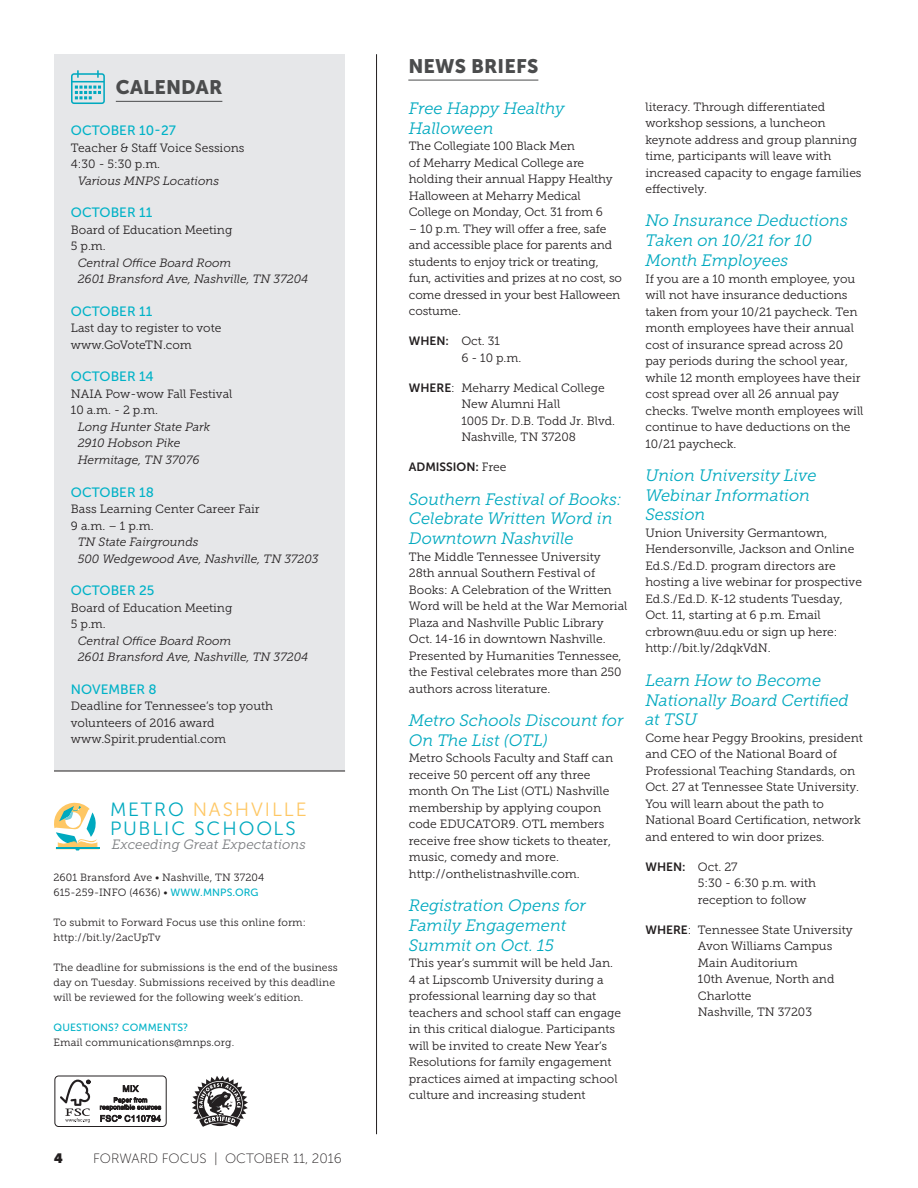
<style>
.page{position:relative;width:918px;height:1188px;background:#fff}
.page>*{position:absolute;margin:0;border:0;box-sizing:border-box;transform-origin:0 0}
.t1{font:19.5px "Museo Sans 900";letter-spacing:.01em;color:#4b4c4d}
.t2{font:19.2px/18.1px "Museo Sans 300";letter-spacing:.1em;color:#00a9bf}
.t3{font:italic 16.5px/19.8px "Museo Slab 300";color:#00a9bf}
.t4{font:13.5px "Museo Sans 500";color:#00b2c7}
.t5{font:13.5px "Museo Sans 100";color:#231f20}
.t6{font:italic 13.5px "Museo Slab 300";letter-spacing:.005em;color:#797b7e}
.t7{font:900 13.5px "Museo Sans Display";color:#231f20}
.t8{font:12px/16.5px "Museo Slab 300";color:#231f20}
.t9{font:italic 12px/16.5px "Museo Slab 300";color:#231f20}
.t10{font:12px "Museo Sans 700";color:#231f20}
.t11{font:10.5px/15px "Museo Slab 300";letter-spacing:.01em;color:#231f20}
.t12{font:10.5px "Museo Sans 500";letter-spacing:.01em;color:#00b2c7}
.s1{color:#fec764}
.s2{font-family:"Museo Sans 500";color:#00b2c7}
.s3{font-family:"Museo Sans 700"}
.s4{font-family:"Museo Slab 300"}
</style>
<div class="page">
<div style="left:54px;top:54px;width:291px;height:717px;background:#e6e7e9"></div>
<hr style="left:376px;top:54px;width:1px;height:1080px;background:#231f20">
<hr style="left:116px;top:101px;width:106px;height:1px;background:#4b4c4d">
<hr style="left:408px;top:80px;width:130px;height:1px;background:#4b4c4d">
<svg style="left:71px;top:70px;width:34px;height:34px"></svg>
<svg style="left:54px;top:802px;width:45px;height:49px"></svg>
<hr style="left:54px;top:771px;width:291px;height:1px;background:#231f20">
<svg style="left:191px;top:1076px;width:57px;height:51px"></svg>
<div style="left:54px;top:1076px;width:113px;height:51px;border:1px solid #231f20;border-radius:4px"></div>
<svg style="left:60px;top:1080px;width:30px;height:43px"></svg>
<svg style="left:100px;top:1085px;width:61px;height:37px"></svg>
<h1 class="t1" style="left:116px;top:77px;width:108px">CALENDAR</h1>
<p class="t4" style="left:71px;top:123px;width:106px">OCTOBER 10-27</p>
<p class="t8" style="left:71px;top:140px;width:175px">Teacher &amp; Staff Voice Sessions<br>4:30 - 5:30 p.m.</p>
<p class="t9" style="left:78px;top:173px;width:143px">Various MNPS Locations</p>
<p class="t4" style="left:71px;top:205px;width:83px">OCTOBER 11</p>
<p class="t8" style="left:71px;top:222px;width:163px">Board of Education Meeting<br>5 p.m.</p>
<p class="t9" style="left:78px;top:255px;width:232px">Central Office Board Room<br>2601 Bransford Ave, Nashville, TN 37204</p>
<p class="t4" style="left:71px;top:304px;width:83px">OCTOBER 11</p>
<p class="t8" style="left:71px;top:320px;width:152px">Last day to register to vote www.GoVoteTN.com</p>
<p class="t4" style="left:71px;top:369px;width:84px">OCTOBER 14</p>
<p class="t8" style="left:71px;top:386px;width:163px">NAIA Pow-wow Fall Festival<br>10 a.m. - 2 p.m.</p>
<p class="t9" style="left:78px;top:419px;width:134px">Long Hunter State Park<br>2910 Hobson Pike<br>Hermitage, TN 37076</p>
<p class="t4" style="left:71px;top:485px;width:84px">OCTOBER 18</p>
<p class="t8" style="left:71px;top:501px;width:190px">Bass Learning Center Career Fair<br>9 a.m. – 1 p.m.</p>
<p class="t9" style="left:78px;top:534px;width:243px">TN State Fairgrounds<br>500 Wedgewood Ave, Nashville, TN 37203</p>
<p class="t4" style="left:71px;top:583px;width:85px">OCTOBER 25</p>
<p class="t8" style="left:71px;top:599px;width:163px">Board of Education Meeting<br>5 p.m.</p>
<p class="t9" style="left:78px;top:632px;width:232px">Central Office Board Room<br>2601 Bransford Ave, Nashville, TN 37204</p>
<p class="t4" style="left:71px;top:682px;width:87px">NOVEMBER 8</p>
<p class="t8" style="left:71px;top:698px;width:204px">Deadline for Tennessee’s top youth volunteers of 2016 award www.Spirit.prudential.com</p>
<h2 class="t2" style="left:110px;top:801px;width:198px">METRO <span class="s1">NASHVILLE<br></span>PUBLIC SCHOOLS</h2>
<p class="t6" style="left:112px;top:837px;width:195px">Exceeding Great Expectations</p>
<p class="t11" style="left:53px;top:870px;width:212px">2601 Bransford Ave • Nashville, TN 37204<br>615-259-INFO (4636) • <span class="s2">WWW.MNPS.ORG</span></p>
<p class="t11" style="left:53px;top:915px;width:254px">To submit to Forward Focus use this online form: http://bit.ly/2acUpTv</p>
<p class="t11" style="left:53px;top:960px;width:286px">The deadline for submissions is the end of the business day on Tuesday. Submissions received by this deadline will be reviewed for the following week’s edition.</p>
<p class="t12" style="left:53px;top:1021px;width:136px">QUESTIONS? COMMENTS?</p>
<p class="t11" style="left:53px;top:1035px;width:182px">Email communications@mnps.org.</p>
<p class="t7" style="left:54px;top:1150px;width:10px">4</p>
<p class="t5" style="left:93px;top:1151px;width:250px">FORWARD FOCUS | OCTOBER 11, 2016</p>
<h1 class="t1" style="left:408px;top:55px;width:132px">NEWS BRIEFS</h1>
<h3 class="t3" style="left:409px;top:99px;width:157px">Free Happy Healthy<br>Halloween</h3>
<p class="t8" style="left:409px;top:138px;width:205px">The Collegiate 100 Black Men<br>of Meharry Medical College are holding their annual Happy Healthy<br>Halloween at Meharry Medical<br>College on Monday, Oct. 31 from 6</p>
<p class="t8" style="left:409px;top:221px;width:215px">– 10 p.m. They will offer a free, safe and accessible place for parents and students to enjoy trick or treating, fun, activities and prizes at no cost, so come dressed in your best Halloween costume.</p>
<p class="t8" style="left:461px;top:333px;width:62px;text-indent:-52px"><span class="s3">WHEN:</span> Oct. 31<br>6 - 10 p.m.</p>
<p class="t8" style="left:461px;top:380px;width:155px;text-indent:-52px"><span class="s3">WHERE</span>: Meharry Medical College<br>New Alumni Hall<br>1005 Dr. D.B. Todd Jr. Blvd.<br>Nashville, TN 37208</p>
<p class="t10" style="left:409px;top:461px;width:99px">ADMISSION: <span class="s4">Free</span></p>
<h3 class="t3" style="left:409px;top:489px;width:214px">Southern Festival of Books:<br>Celebrate Written Word in<br>Downtown Nashville</h3>
<p class="t8" style="left:409px;top:548px;width:220px">The Middle Tennessee University 28th annual Southern Festival of Books: A Celebration of the Written Word will be held at the War Memorial Plaza and Nashville Public Library Oct. 14-16 in downtown Nashville.<br>Presented by Humanities Tennessee, the Festival celebrates more than 250 authors across literature.</p>
<h3 class="t3" style="left:409px;top:711px;width:216px">Metro Schools Discount for<br>On The List (OTL)</h3>
<p class="t8" style="left:409px;top:750px;width:206px">Metro Schools Faculty and Staff can receive 50 percent off any three month On The List (OTL) Nashville membership by applying coupon code EDUCATOR9. OTL members receive free show tickets to theater, music, comedy and more. http://onthelistnashville.com.</p>
<h3 class="t3" style="left:409px;top:896px;width:179px">Registration Opens for<br>Family Engagement<br>Summit on Oct. 15</h3>
<p class="t8" style="left:409px;top:955px;width:214px">This year’s summit will be held Jan.<br>4 at Lipscomb University during a professional learning day so that teachers and school staff can engage in this critical dialogue. Participants will be invited to create New Year’s Resolutions for family engagement practices aimed at impacting school culture and increasing student</p>
<p class="t8" style="left:645px;top:98px;width:218px">literacy. Through differentiated workshop sessions, a luncheon keynote address and group planning time, participants will leave with increased capacity to engage families effectively.</p>
<h3 class="t3" style="left:645px;top:211px;width:204px">No Insurance Deductions<br>Taken on 10/21 for 10<br>Month Employees</h3>
<p class="t8" style="left:645px;top:270px;width:220px">If you are a 10 month employee, you will not have insurance deductions taken from your 10/21 paycheck. Ten month employees have their annual cost of insurance spread across 20 pay periods during the school year, while 12 month employees have their cost spread over all 26 annual pay checks. Twelve month employees will continue to have deductions on the 10/21 paycheck.</p>
<h3 class="t3" style="left:645px;top:465px;width:173px">Union University Live<br>Webinar Information<br>Session</h3>
<p class="t8" style="left:645px;top:525px;width:218px">Union University Germantown, Hendersonville, Jackson and Online Ed.S./Ed.D. program directors are hosting a live webinar for prospective Ed.S./Ed.D. K-12 students Tuesday, Oct. 11, starting at 6 p.m. Email crbrown@uu.edu or sign up here: http://bit.ly/2dqkVdN.</p>
<h3 class="t3" style="left:645px;top:670px;width:205px">Learn How to Become<br>Nationally Board Certified at TSU</h3>
<p class="t8" style="left:645px;top:730px;width:219px">Come hear Peggy Brookins, president and CEO of the National Board of Professional Teaching Standards, on Oct. 27 at Tennessee State University.<br>You will learn about the path to National Board Certification, network and entered to win door prizes.</p>
<p class="t8" style="left:698px;top:859px;width:120px;text-indent:-52px"><span class="s3">WHEN:</span> Oct. 27<br>5:30 - 6:30 p.m. with reception to follow</p>
<p class="t8" style="left:698px;top:922px;width:156px;text-indent:-52px"><span class="s3">WHERE</span>: Tennessee State University<br>Avon Williams Campus<br>Main Auditorium<br>10th Avenue, North and<br>Charlotte<br>Nashville, TN 37203</p>
</div>
